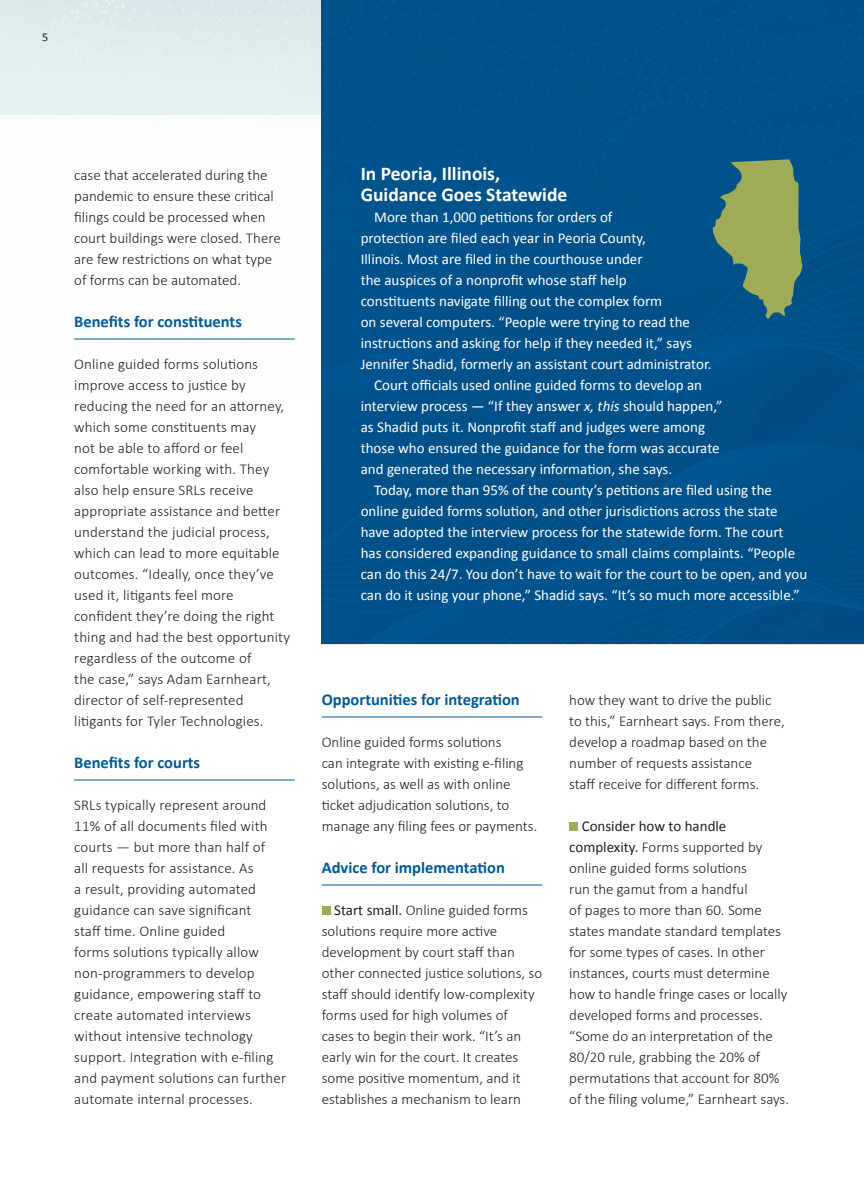
<style>
.page{position:relative;width:864px;height:1188px;background:#fff}
.page>*{position:absolute;margin:0;border:0;box-sizing:border-box;transform-origin:0 0}
.t1{font:700 19.5px/21px "Calibri";color:#fff}
.t2{font:700 16.5px "Calibri";color:#005a95}
.t3{font:300 15px/21px "Calibri";color:#221f20}
.t4{font:15px/21px "Calibri";color:#fff}
.t5{font:12px "Calibri";color:#221f20}
.s1{font-style:italic}
.s2{font-weight:400}
</style>
<div class="page">
<img style="left:0;top:0;width:322px;height:397px">
<hr style="left:74px;top:339px;width:221px;height:1px;background:#005a95">
<hr style="left:74px;top:780px;width:221px;height:1px;background:#005a95">
<hr style="left:322px;top:717px;width:220px;height:1px;background:#005a95">
<hr style="left:322px;top:885px;width:220px;height:1px;background:#005a95">
<div style="left:322px;top:906px;width:8px;height:9px;background:#a0ab57"></div>
<div style="left:569px;top:822px;width:9px;height:9px;background:#a0ab57"></div>
<div style="left:322px;top:0;width:502px;height:645px;background:#005189"></div>
<div style="left:824px;top:0;width:40px;height:645px;background:#004f89"></div>
<svg style="left:713px;top:159px;width:90px;height:160px;background:#698c68"></svg>
<p class="t5" style="left:42px;top:29px;width:8px">5</p>
<p class="t3" style="left:74px;top:164px;width:208px">case that accelerated during the pandemic to ensure these critical filings could be processed when court buildings were closed. There are few restrictions on what type of forms can be automated.</p>
<p class="t2" style="left:74px;top:310px;width:169px">Benefits for constituents</p>
<p class="t3" style="left:74px;top:353px;width:217px">Online guided forms solutions improve access to justice by reducing the need for an attorney, which some constituents may<br>not be able to afford or feel comfortable working with. They also help ensure SRLs receive appropriate assistance and better understand the judicial process, which can lead to more equitable outcomes. “Ideally, once they’ve used it, litigants feel more confident they’re doing the right thing and had the best opportunity regardless of the outcome of<br>the case,” says Adam Earnheart, director of self-represented litigants for Tyler Technologies.</p>
<p class="t2" style="left:74px;top:751px;width:127px">Benefits for courts</p>
<p class="t3" style="left:74px;top:794px;width:214px">SRLs typically represent around<br>11% of all documents filed with courts — but more than half of<br>all requests for assistance. As<br>a result, providing automated guidance can save significant<br>staff time. Online guided<br>forms solutions typically allow non-programmers to develop guidance, empowering staff to create automated interviews without intensive technology support. Integration with e-filing and payment solutions can further automate internal processes.</p>
<p class="t1" style="left:361px;top:163px;width:208px">In Peoria, Illinois,<br>Guidance Goes Statewide</p>
<p class="t4" style="left:361px;top:207px;width:352px;text-indent:14px">More than 1,000 petitions for orders of<br>protection are filed each year in Peoria County,<br>Illinois. Most are filed in the courthouse under<br>the auspices of a nonprofit whose staff help<br>constituents navigate filling out the complex form<br>on several computers. “People were trying to read the instructions and asking for help if they needed it,” says Jennifer Shadid, formerly an assistant court administrator.</p>
<p class="t4" style="left:361px;top:375px;width:363px;text-indent:14px">Court officials used online guided forms to develop an interview process — “If they answer <span class="s1">x, this</span> should happen,” as Shadid puts it. Nonprofit staff and judges were among those who ensured the guidance for the form was accurate and generated the necessary information, she says.</p>
<p class="t4" style="left:361px;top:480px;width:448px;text-indent:14px">Today, more than 95% of the county’s petitions are filed using the online guided forms solution, and other jurisdictions across the state have adopted the interview process for the statewide form. The court has considered expanding guidance to small claims complaints. “People can do this 24/7. You don’t have to wait for the court to be open, and you can do it using your phone,” Shadid says. “It’s so much more accessible.”</p>
<p class="t2" style="left:322px;top:688px;width:200px">Opportunities for integration</p>
<p class="t3" style="left:322px;top:731px;width:217px">Online guided forms solutions<br>can integrate with existing e-filing solutions, as well as with online ticket adjudication solutions, to manage any filing fees or payments.</p>
<p class="t2" style="left:322px;top:856px;width:185px">Advice for implementation</p>
<p class="t3" style="left:322px;top:899px;width:222px;text-indent:12px"><span class="s2">Start small.</span> Online guided forms solutions require more active development by court staff than other connected justice solutions, so staff should identify low-complexity forms used for high volumes of cases to begin their work. “It’s an early win for the court. It creates some positive momentum, and it establishes a mechanism to learn</p>
<p class="t3" style="left:569px;top:689px;width:217px">how they want to drive the public to this,” Earnheart says. From there, develop a roadmap based on the number of requests assistance<br>staff receive for different forms.</p>
<p class="t3" style="left:569px;top:815px;width:221px;text-indent:12px"><span class="s2">Consider how to handle complexity.</span> Forms supported by online guided forms solutions<br>run the gamut from a handful<br>of pages to more than 60. Some states mandate standard templates for some types of cases. In other instances, courts must determine how to handle fringe cases or locally developed forms and processes. “Some do an interpretation of the<br>80/20 rule, grabbing the 20% of permutations that account for 80% of the filing volume,” Earnheart says.</p>
</div>
